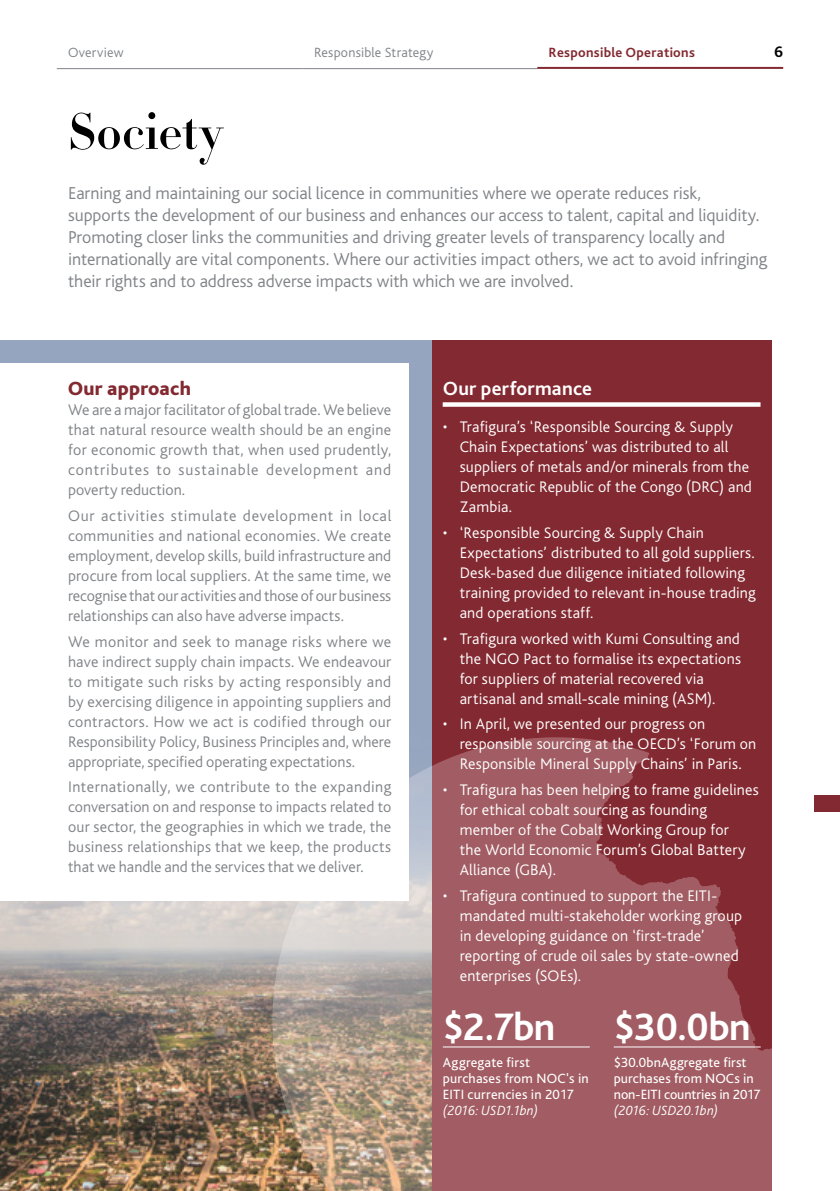
<style>
.page{position:relative;width:840px;height:1191px;background:#fff}
.page>*{position:absolute;margin:0;border:0;box-sizing:border-box;transform-origin:0 0}
.t1{font:700 50px "HTF Didot B16";letter-spacing:-.01em;color:#000}
.t2{font:700 40px "Bliss";letter-spacing:-.02em;color:#fff}
.t3{font:700 20px "Bliss";letter-spacing:.01em;color:#fff}
.t4{font:800 20px "Bliss";letter-spacing:.01em;color:#832931}
.t5{font:300 18px/22px "Bliss";color:#808387}
.t6{font:300 16px/20px "Bliss";letter-spacing:.005em;color:#808387;text-align:justify}
.t7{font:300 16px/20px "Bliss";letter-spacing:.01em;color:#fff}
.t8{font:700 16px "Bliss";color:#000}
.t9{font:14px/16px "Bliss";letter-spacing:.01em;color:#fff}
.t10{font:italic 300 14px "Bliss";letter-spacing:.01em;color:#fff}
.t11{font:300 14px "Bliss";letter-spacing:.015em;color:#808387}
.t12{font:700 14px "Bliss";letter-spacing:.02em;color:#832931}
</style>
<div class="page">
<div style="left:431px;top:340px;width:340px;height:851px;background:#832931"></div>
<img style="left:0;top:340px;width:431px;height:851px">
<svg style="left:272px;top:737px;width:500px;height:454px;background:#a16869"></svg>
<div style="left:0;top:363px;width:408px;height:537px;background:#fff"></div>
<div style="left:442px;top:402px;width:318px;height:5px;background:#fff"></div>
<hr style="left:442px;top:1046px;width:147px;height:1px;background:#fff">
<hr style="left:613px;top:1046px;width:147px;height:1px;background:#fff">
<hr style="left:302px;top:68px;width:235px;height:1px;background:#808387">
<hr style="left:57px;top:68px;width:245px;height:1px;background:#808387">
<hr style="left:537px;top:67px;width:245px;height:2px;background:#832931">
<div style="left:814px;top:795px;width:25px;height:17px;background:#832931"></div>
<p class="t11" style="left:68px;top:45px;width:57px">Overview</p>
<p class="t11" style="left:314px;top:45px;width:121px">Responsible Strategy</p>
<p class="t12" style="left:548px;top:44px;width:148px">Responsible Operations</p>
<p class="t8" style="left:773px;top:42px;width:11px">6</p>
<h1 class="t1" style="left:68px;top:94px;width:155px">Society</h1>
<p class="t5" style="left:68px;top:183px;width:700px">Earning and maintaining our social licence in communities where we operate reduces risk, supports the development of our business and enhances our access to talent, capital and liquidity.<br>Promoting closer links the communities and driving greater levels of transparency locally and internationally are vital components. Where our activities impact others, we act to avoid infringing their rights and to address adverse impacts with which we are involved.</p>
<p class="t4" style="left:68px;top:378px;width:124px">Our approach</p>
<p class="t6" style="left:68px;top:400px;width:324px">We are a major facilitator of global trade. We believe that natural resource wealth should be an engine for economic growth that, when used prudently, contributes to sustainable development and poverty reduction.</p>
<p class="t6" style="left:68px;top:506px;width:324px">Our activities stimulate development in local communities and national economies. We create employment, develop skills, build infrastructure and procure from local suppliers. At the same time, we recognise that our activities and those of our business relationships can also have adverse impacts.</p>
<p class="t6" style="left:68px;top:632px;width:324px">We monitor and seek to manage risks where we have indirect supply chain impacts. We endeavour to mitigate such risks by acting responsibly and by exercising diligence in appointing suppliers and contractors. How we act is codified through our Responsibility Policy, Business Principles and, where appropriate, specified operating expectations.</p>
<p class="t6" style="left:68px;top:777px;width:324px">Internationally, we contribute to the expanding conversation on and response to impacts related to our sector, the geographies in which we trade, the business relationships that we keep, the products that we handle and the services that we deliver.</p>
<p class="t3" style="left:442px;top:376px;width:151px">Our performance</p>
<p class="t7" style="left:459px;top:417px;width:293px;text-indent:-17px">• Trafigura’s ‘Responsible Sourcing &amp; Supply Chain Expectations’ was distributed to all suppliers of metals and/or minerals from the Democratic Republic of the Congo (DRC) and Zambia.</p>
<p class="t7" style="left:459px;top:523px;width:297px;text-indent:-17px">• ‘Responsible Sourcing &amp; Supply Chain Expectations’ distributed to all gold suppliers.<br>Desk-based due diligence initiated following training provided to relevant in-house trading and operations staff.</p>
<p class="t7" style="left:459px;top:628px;width:282px;text-indent:-17px">• Trafigura worked with Kumi Consulting and the NGO Pact to formalise its expectations for suppliers of material recovered via artisanal and small-scale mining (ASM).</p>
<p class="t7" style="left:459px;top:714px;width:298px;text-indent:-17px">• In April, we presented our progress on responsible sourcing at the OECD’s ‘Forum on<br>Responsible Mineral Supply Chains’ in Paris.</p>
<p class="t7" style="left:459px;top:780px;width:300px;text-indent:-17px">• Trafigura has been helping to frame guidelines for ethical cobalt sourcing as founding member of the Cobalt Working Group for<br>the World Economic Forum’s Global Battery Alliance (GBA).</p>
<p class="t7" style="left:459px;top:885px;width:284px;text-indent:-17px">• Trafigura continued to support the EITI&shy;mandated multi-stakeholder working group in developing guidance on ‘first-trade’ reporting of crude oil sales by state-owned enterprises (SOEs).</p>
<h2 class="t2" style="left:442px;top:1001px;width:114px">$2.7bn</h2>
<p class="t9" style="left:442px;top:1055px;width:147px">Aggregate first purchases from NOC's in<br>EITI currencies in 2017</p>
<p class="t10" style="left:442px;top:1102px;width:97px">(2016: USD1.1bn)</p>
<h2 class="t2" style="left:613px;top:1001px;width:138px">$30.0bn</h2>
<p class="t9" style="left:613px;top:1055px;width:148px">$30.0bnAggregate first purchases from NOCs in non-EITI countries in 2017</p>
<p class="t10" style="left:613px;top:1102px;width:106px">(2016: USD20.1bn)</p>
</div>
